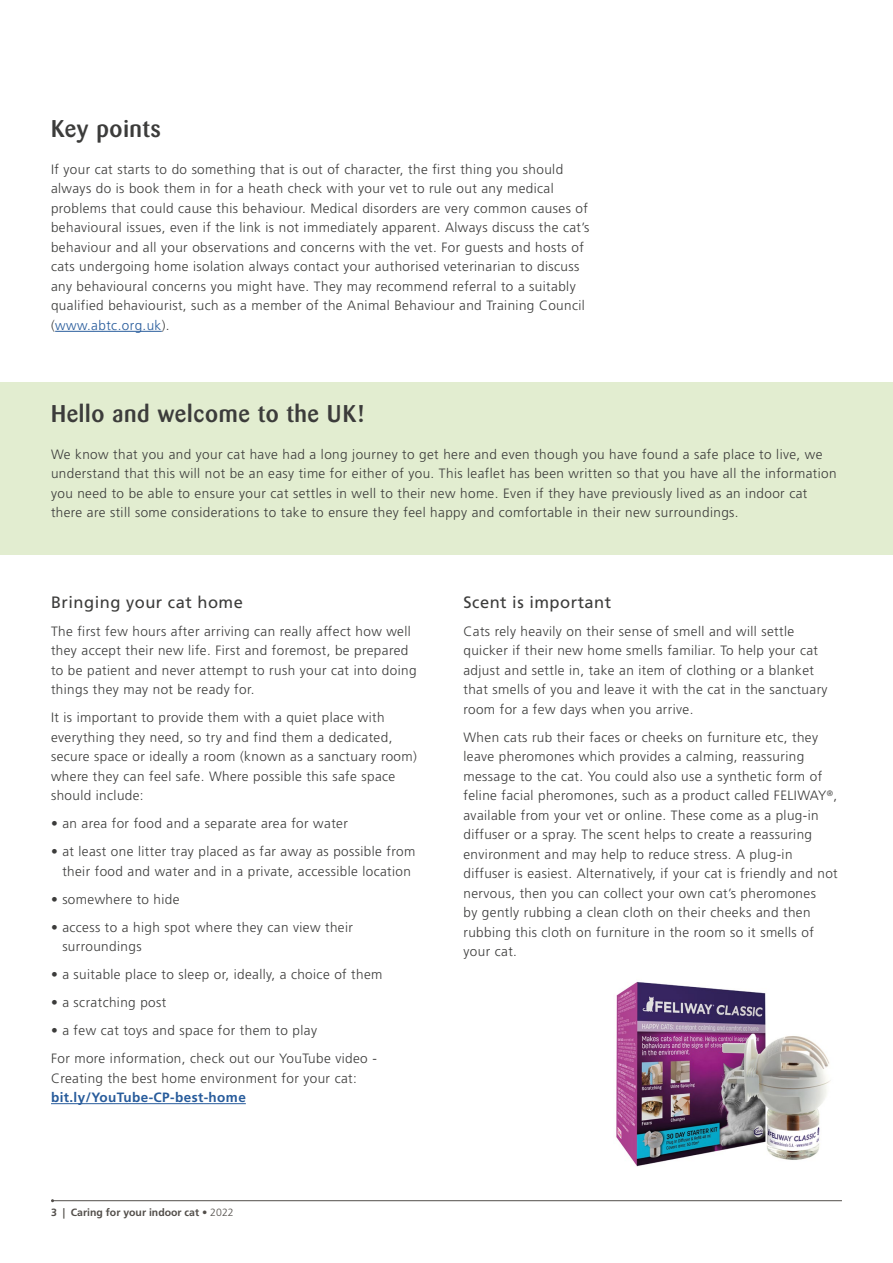
<style>
.page{position:relative;width:893px;height:1263px;background:#fff}
.page>*{position:absolute;margin:0;border:0;box-sizing:border-box;transform-origin:0 0}
.t1{font:500 24px "Barmeno BQ";letter-spacing:.03em;color:#3c3c3b}
.t2{font:16.5px "Frutiger LT Std";letter-spacing:.03em;color:#3c3c3b}
.t3{font:300 13.5px/19.5px "Frutiger LT Std";letter-spacing:.03em;color:#3c3c3b}
.t4{font:700 13.5px "Frutiger LT Std";letter-spacing:.03em;color:#275b9b}
.t5{font:700 10.5px "Frutiger LT Std";color:#524e4a}
.s1{color:#275b9b}
.s2{font-weight:300}
</style>
<div class="page">
<hr style="left:53px;top:1200px;width:789px;height:1px;background:#524e4a">
<div style="left:0;top:383px;width:893px;height:172px;background:#e2edd0"></div>
<hr style="left:55px;top:331px;width:107px;height:1px;background:#275b9b">
<hr style="left:51px;top:1103px;width:195px;height:1px;background:#275b9b">
<img style="left:616px;top:981px;width:215px;height:186px">
<h1 class="t1" style="left:51px;top:115px;width:111px">Key points</h1>
<p class="t3" style="left:51px;top:160px;width:540px">If your cat starts to do something that is out of character, the first thing you should always do is book them in for a heath check with your vet to rule out any medical problems that could cause this behaviour. Medical disorders are very common causes of behavioural issues, even if the link is not immediately apparent. Always discuss the cat’s behaviour and all your observations and concerns with the vet. For guests and hosts of cats undergoing home isolation always contact your authorised veterinarian to discuss any behavioural concerns you might have. They may recommend referral to a suitably qualified behaviourist, such as a member of the Animal Behaviour and Training Council (<span class="s1">www.abtc.org.uk</span>).</p>
<h1 class="t1" style="left:51px;top:400px;width:314px">Hello and welcome to the UK!</h1>
<p class="t3" style="left:51px;top:445px;width:787px">We know that you and your cat have had a long journey to get here and even though you have found a safe place to live, we understand that this will not be an easy time for either of you. This leaflet has been written so that you have all the information you need to be able to ensure your cat settles in well to their new home. Even if they have previously lived as an indoor cat there are still some considerations to take to ensure they feel happy and comfortable in their new surroundings.</p>
<p class="t2" style="left:51px;top:592px;width:193px">Bringing your cat home</p>
<p class="t3" style="left:51px;top:621px;width:367px">The first few hours after arriving can really affect how well they accept their new life. First and foremost, be prepared to be patient and never attempt to rush your cat into doing things they may not be ready for.</p>
<p class="t3" style="left:51px;top:708px;width:367px">It is important to provide them with a quiet place with everything they need, so try and find them a dedicated, secure space or ideally a room (known as a sanctuary room) where they can feel safe. Where possible this safe space should include:</p>
<p class="t3" style="left:51px;top:814px;width:298px">• an area for food and a separate area for water</p>
<p class="t3" style="left:51px;top:842px;width:366px;text-align:center">• at least one litter tray placed as far away as possible from their food and water and in a private, accessible location</p>
<p class="t3" style="left:51px;top:889px;width:130px">• somewhere to hide</p>
<p class="t3" style="left:62px;top:917px;width:292px;text-indent:-11px">• access to a high spot where they can view their surroundings</p>
<p class="t3" style="left:51px;top:965px;width:333px">• a suitable place to sleep or, ideally, a choice of them</p>
<p class="t3" style="left:51px;top:993px;width:117px">• a scratching post</p>
<p class="t3" style="left:51px;top:1017px;width:327px;line-height:28px">• a few cat toys and space for them to play<br>For more information, check out our YouTube video -</p>
<p class="t3" style="left:51px;top:1068px;width:307px">Creating the best home environment for your cat:</p>
<p class="t4" style="left:51px;top:1089px;width:196px">bit.ly/YouTube-CP-best-home</p>
<p class="t5" style="left:51px;top:1206px;width:184px">3 | Caring for your indoor cat <span class="s2">• 2022</span></p>
<p class="t2" style="left:463px;top:592px;width:149px">Scent is important</p>
<p class="t3" style="left:463px;top:621px;width:366px">Cats rely heavily on their sense of smell and will settle quicker if their new home smells familiar. To help your cat adjust and settle in, take an item of clothing or a blanket that smells of you and leave it with the cat in the sanctuary room for a few days when you arrive.</p>
<p class="t3" style="left:463px;top:727px;width:376px">When cats rub their faces or cheeks on furniture etc, they leave pheromones which provides a calming, reassuring message to the cat. You could also use a synthetic form of feline facial pheromones, such as a product called FELIWAY<sup>®</sup>, available from your vet or online. These come as a plug-in diffuser or a spray. The scent helps to create a reassuring environment and may help to reduce stress. A plug-in diffuser is easiest. Alternatively, if your cat is friendly and not nervous, then you can collect your own cat’s pheromones<br>by gently rubbing a clean cloth on their cheeks and then rubbing this cloth on furniture in the room so it smells of your cat.</p>
</div>
